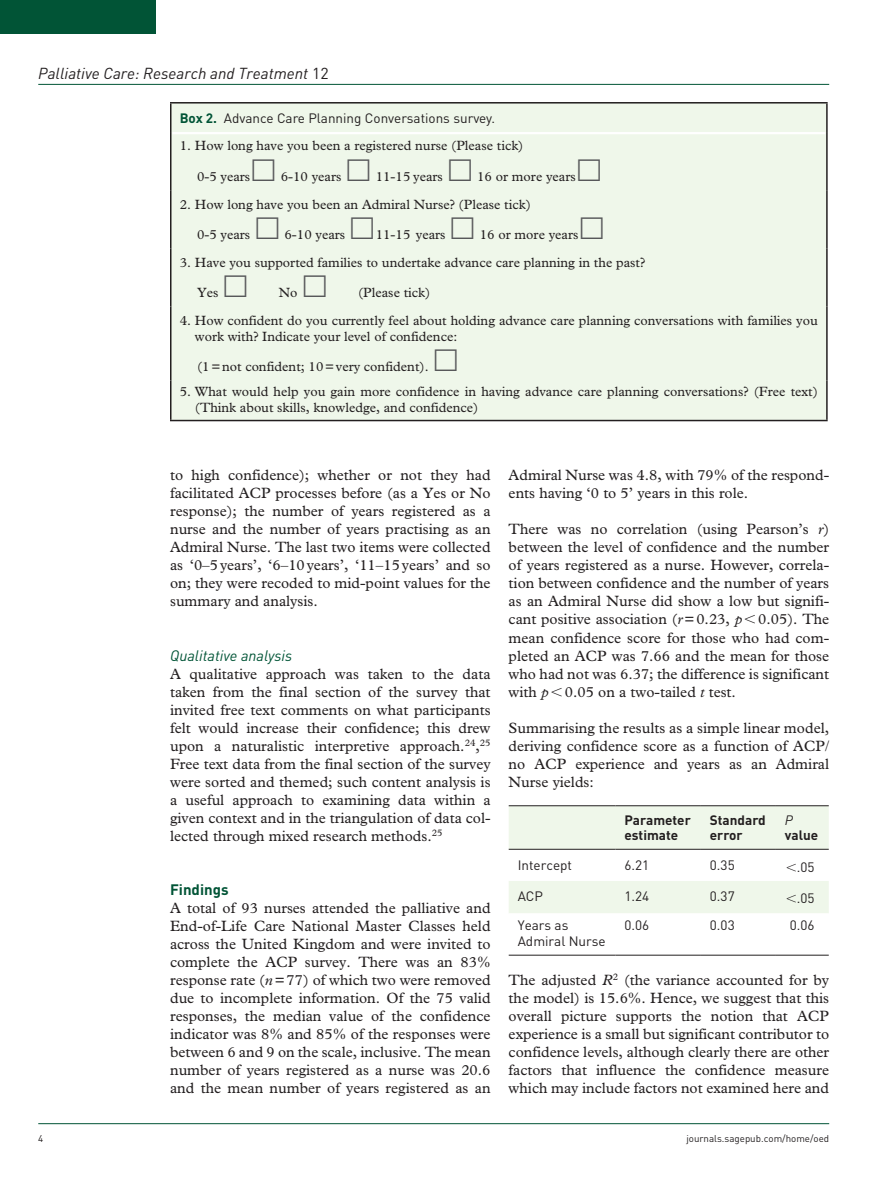
<style>
.page{position:relative;width:893px;height:1191px;background:#fff}
.page>*{position:absolute;margin:0;border:0;box-sizing:border-box;transform-origin:0 0}
.t1{font:italic 15.75px "DIN";color:#231f20}
.t2{font:15px/18px "Plantin Std";color:#231f20;text-align:justify}
.t3{font:italic 15px "DIN";color:#015436}
.t4{font:700 15px "DIN";color:#015436}
.t5{font:13.5px/15.8px "Plantin Std";color:#231f20}
.t6{font:13.5px/15.8px "DIN";color:#231f20}
.t7{font:700 13.5px/15.8px "DIN";color:#231f20}
.t8{font:italic 13.5px "DIN";color:#231f20}
.t9{font:9.75px "DIN";color:#231f20}
.s1{font-style:normal}
.s2{font-weight:700;color:#015436}
.s3{font-style:italic}
</style>
<div class="page">
<hr style="left:38px;top:84px;width:791px;height:1px;background:#015436">
<hr style="left:38px;top:1123px;width:791px;height:1px;background:#015436">
<div style="left:0;top:0;width:155px;height:34px;background:#015436"></div>
<div style="left:171px;top:104px;width:655px;height:316px;background:#eff7ea"></div>
<hr style="left:170px;top:102px;width:658px;height:2px;background:#231f20">
<svg style="left:170px;top:103px;width:1px;height:29px"></svg>
<hr style="left:826px;top:103px;width:2px;height:29px;background:#231f20">
<hr style="left:170px;top:132px;width:1px;height:58px;background:#231f20">
<hr style="left:826px;top:132px;width:2px;height:58px;background:#231f20">
<hr style="left:170px;top:190px;width:1px;height:58px;background:#231f20">
<hr style="left:826px;top:190px;width:2px;height:58px;background:#231f20">
<hr style="left:170px;top:248px;width:1px;height:58px;background:#231f20">
<hr style="left:826px;top:248px;width:2px;height:58px;background:#231f20">
<hr style="left:170px;top:306px;width:1px;height:74px;background:#231f20">
<hr style="left:826px;top:306px;width:2px;height:74px;background:#231f20">
<hr style="left:170px;top:380px;width:1px;height:40px;background:#231f20">
<hr style="left:826px;top:380px;width:2px;height:40px;background:#231f20">
<hr style="left:170px;top:420px;width:658px;height:1px;background:#231f20">
<hr style="left:172px;top:132px;width:653px;height:2px;background:#fff">
<svg style="left:253px;top:159px;width:21px;height:22px"></svg>
<svg style="left:348px;top:159px;width:21px;height:22px"></svg>
<svg style="left:449px;top:159px;width:22px;height:22px"></svg>
<svg style="left:578px;top:159px;width:22px;height:22px"></svg>
<svg style="left:257px;top:217px;width:21px;height:22px"></svg>
<svg style="left:351px;top:217px;width:22px;height:22px"></svg>
<svg style="left:452px;top:217px;width:21px;height:22px"></svg>
<svg style="left:581px;top:217px;width:22px;height:22px"></svg>
<svg style="left:225px;top:275px;width:21px;height:22px"></svg>
<svg style="left:304px;top:275px;width:22px;height:22px"></svg>
<svg style="left:435px;top:349px;width:22px;height:22px"></svg>
<svg style="left:509px;top:805px;width:320px;height:150px"></svg>
<p class="t1" style="left:38px;top:63px;width:292px">Palliative Care: Research and Treatment <span class="s1">12</span></p>
<p class="t6" style="left:180px;top:110px;width:317px"><span class="s2">Box 2.</span> Advance Care Planning Conversations survey.</p>
<p class="t5" style="left:180px;top:138px;width:345px">1. How long have you been a registered nurse (Please tick)</p>
<p class="t5" style="left:197px;top:169px;width:55px">0-5 years</p>
<p class="t5" style="left:281px;top:169px;width:62px">6-10 years</p>
<p class="t5" style="left:376px;top:169px;width:69px">11-15 years</p>
<p class="t5" style="left:477px;top:169px;width:100px">16 or more years</p>
<p class="t5" style="left:180px;top:196px;width:353px">2. How long have you been an Admiral Nurse? (Please tick)</p>
<p class="t5" style="left:197px;top:227px;width:55px">0-5 years</p>
<p class="t5" style="left:284px;top:227px;width:62px">6-10 years</p>
<p class="t5" style="left:376px;top:227px;width:71px">11-15 years</p>
<p class="t5" style="left:480px;top:227px;width:100px">16 or more years</p>
<p class="t5" style="left:180px;top:254px;width:467px">3. Have you supported families to undertake advance care planning in the past?</p>
<p class="t5" style="left:197px;top:285px;width:23px">Yes</p>
<p class="t5" style="left:279px;top:285px;width:20px">No</p>
<p class="t5" style="left:358px;top:285px;width:74px">(Please tick)</p>
<p class="t5" style="left:195px;top:312px;width:624px;text-indent:-15px">4. How confident do you currently feel about holding advance care planning conversations with families you work with? Indicate your level of confidence:</p>
<p class="t5" style="left:197px;top:359px;width:233px">(1=not confident; 10=very confident).</p>
<p class="t5" style="left:195px;top:383px;width:625px;text-indent:-15px">5. What would help you gain more confidence in having advance care planning conversations? (Free text) (Think about skills, knowledge, and confidence)</p>
<p class="t2" style="left:170px;top:466px;width:322px">to high confidence); whether or not they had facilitated ACP processes before (as a Yes or No response); the number of years registered as a nurse and the number of years practising as an Admiral Nurse. The last two items were collected as ‘0–5years’, ‘6–10years’, ‘11–15years’ and so on; they were recoded to mid-point values for the summary and analysis.</p>
<p class="t3" style="left:170px;top:646px;width:124px">Qualitative analysis</p>
<p class="t2" style="left:170px;top:664px;width:322px">A qualitative approach was taken to the data taken from the final section of the survey that invited free text comments on what participants felt would increase their confidence; this drew upon a naturalistic interpretive approach.<sup>24</sup>,<sup>25<br></sup>Free text data from the final section of the survey were sorted and themed; such content analysis is a useful approach to examining data within a given context and in the triangulation of data col&shy;lected through mixed research methods.<sup>25</sup></p>
<p class="t4" style="left:170px;top:879px;width:60px">Findings</p>
<p class="t2" style="left:170px;top:898px;width:322px">A total of 93 nurses attended the palliative and End-of-Life Care National Master Classes held across the United Kingdom and were invited to complete the ACP survey. There was an 83% response rate (<span class="s3">n</span>=77) of which two were removed due to incomplete information. Of the 75 valid responses, the median value of the confidence indicator was 8% and 85% of the responses were between 6 and 9 on the scale, inclusive. The mean number of years registered as a nurse was 20.6 and the mean number of years registered as an</p>
<p class="t2" style="left:509px;top:466px;width:322px">Admiral Nurse was 4.8, with 79% of the respond&shy;ents having ‘0 to 5’ years in this role.</p>
<p class="t2" style="left:509px;top:520px;width:322px">There was no correlation (using Pearson’s <span class="s3">r</span>) between the level of confidence and the number of years registered as a nurse. However, correla&shy;tion between confidence and the number of years as an Admiral Nurse did show a low but signifi&shy;cant positive association (<span class="s3">r</span>=0.23, <span class="s3">p</span> 0.05). The mean confidence score for those who had com&shy;pleted an ACP was 7.66 and the mean for those who had not was 6.37; the difference is significant with <span class="s3">p</span> 0.05 on a two-tailed <span class="s3">t</span> test.</p>
<p class="t2" style="left:509px;top:718px;width:322px">Summarising the results as a simple linear model, deriving confidence score as a function of ACP/ no ACP experience and years as an Admiral Nurse yields:</p>
<p class="t7" style="left:625px;top:811px;width:68px">Parameter estimate</p>
<p class="t7" style="left:710px;top:811px;width:57px">Standard error</p>
<p class="t8" style="left:785px;top:811px;width:10px">P</p>
<p class="t7" style="left:785px;top:827px;width:35px">value</p>
<p class="t6" style="left:518px;top:856px;width:56px">Intercept</p>
<p class="t6" style="left:625px;top:856px;width:26px">6.21</p>
<p class="t6" style="left:710px;top:856px;width:26px">0.35</p>
<p class="t6" style="left:797px;top:859px;width:19px">.05</p>
<p class="t6" style="left:518px;top:888px;width:27px">ACP</p>
<p class="t6" style="left:625px;top:888px;width:26px">1.24</p>
<p class="t6" style="left:710px;top:888px;width:26px">0.37</p>
<p class="t6" style="left:797px;top:890px;width:19px">.05</p>
<p class="t6" style="left:518px;top:917px;width:90px">Years as<br>Admiral Nurse</p>
<p class="t6" style="left:625px;top:917px;width:26px">0.06</p>
<p class="t6" style="left:710px;top:917px;width:26px">0.03</p>
<p class="t6" style="left:790px;top:917px;width:26px">0.06</p>
<p class="t2" style="left:509px;top:970px;width:322px">The adjusted <span class="s3">R</span><sup>2</sup> (the variance accounted for by the model) is 15.6%. Hence, we suggest that this overall picture supports the notion that ACP experience is a small but significant contributor to confidence levels, although clearly there are other factors that influence the confidence measure which may include factors not examined here and</p>
<p class="t9" style="left:38px;top:1132px;width:7px">4</p>
<p class="t9" style="left:686px;top:1132px;width:144px">journals.sagepub.com/home/oed</p>
</div>
